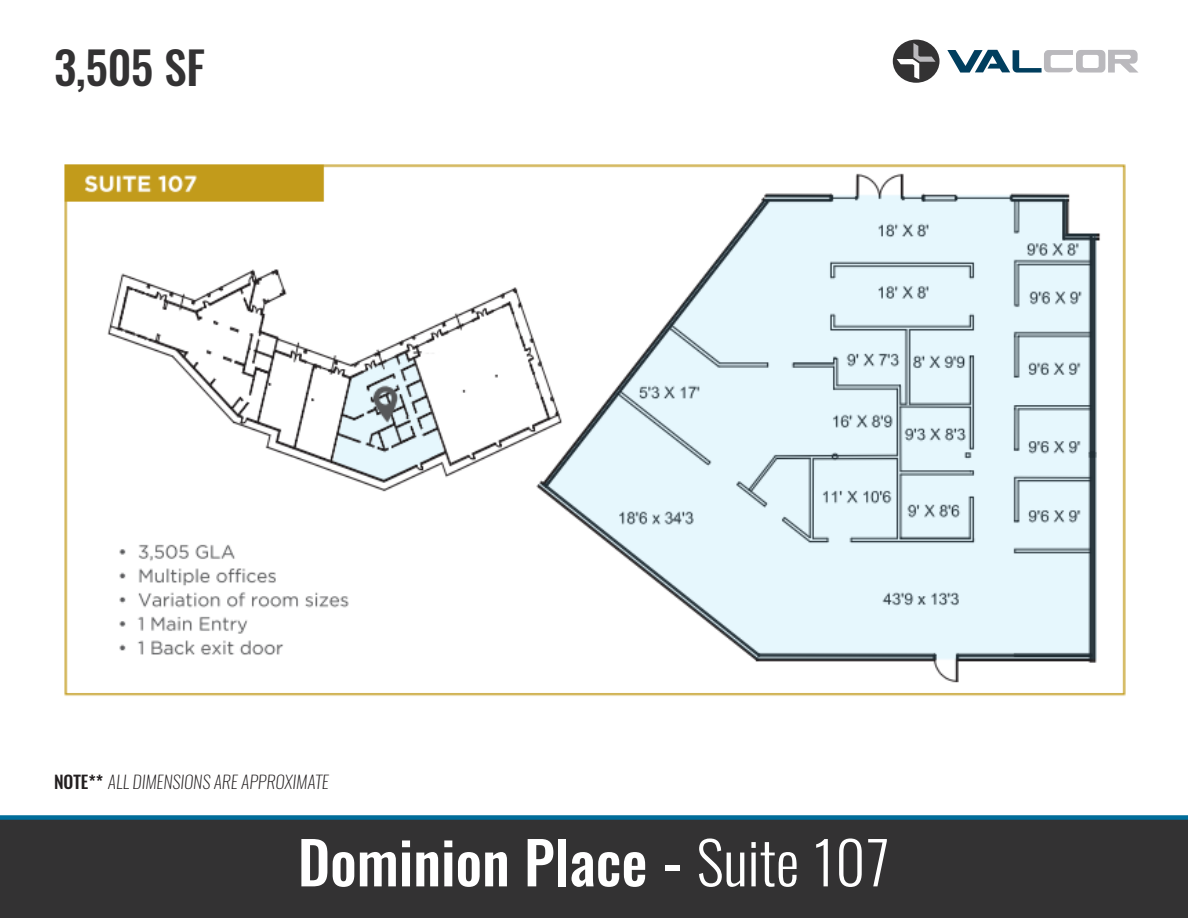
<style>
.page{position:relative;width:1188px;height:918px;background:#fff}
.page>*{position:absolute;margin:0;border:0;box-sizing:border-box;transform-origin:0 0}
.t1{font:500 58.5px "Oswald";color:#fff}
.t2{font:500 45px "Oswald";color:#333233}
.t3{font:italic 200 17.7px "Oswald";color:#231f20}
.s1{font-weight:500;font-style:normal}
.s2{font-weight:300}
</style>
<div class="page">
<div style="left:0;top:816px;width:1188px;height:102px;background:#333233"></div>
<div style="left:0;top:815px;width:1188px;height:5px;background:#006d9a"></div>
<svg style="left:947px;top:50px;width:191px;height:23px"></svg>
<div style="left:893px;top:40px;width:47px;height:43px;background:#333233;border-radius:50%"></div>
<svg style="left:897px;top:43px;width:39px;height:36px"></svg>
<img style="left:64px;top:164px;width:1062px;height:532px">
<p class="t2" style="left:54px;top:36px;width:153px">3,505 SF</p>
<p class="t3" style="left:54px;top:770px;width:276px"><span class="s1">NOTE**</span> ALL DIMENSIONS ARE APPROXIMATE</p>
<p class="t1" style="left:298px;top:822px;width:594px">Dominion Place - <span class="s2">Suite 107</span></p>
</div>
